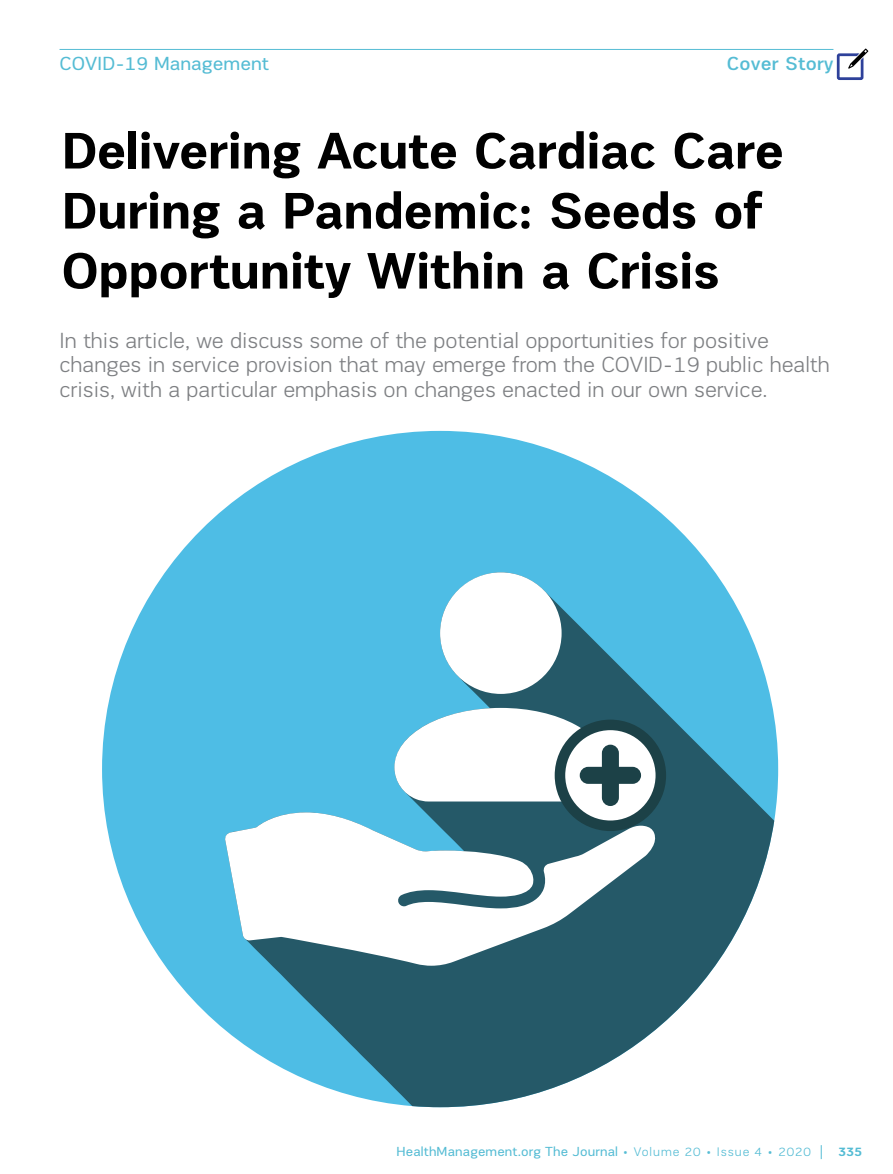
<style>
.page{position:relative;width:893px;height:1174px;background:#fff}
.page>*{position:absolute;margin:0;border:0;box-sizing:border-box;transform-origin:0 0}
.t1{font:700 52.5px/60px "PRC Fidelity";letter-spacing:-.015em;color:#000}
.t2{font:300 22.5px/24px "PRC Fidelity";color:#7e8083}
.t3{font:19.5px "PRC Fidelity";color:#55bcd4}
.t4{font:500 19.5px "PRC Fidelity";letter-spacing:.01em;color:#55bcd4}
.t5{font:13.5px "PRC Fidelity";letter-spacing:.01em;color:#55bcd4}
.t6{font:700 12.75px "PRC Fidelity";color:#55bcd4}
.s1{font-weight:300;font-size:12.75px}
</style>
<div class="page">
<svg style="left:821px;top:1145px;width:1px;height:14px"></svg>
<svg style="left:836px;top:48px;width:32px;height:32px"></svg>
<hr style="left:60px;top:49px;width:773px;height:1px;background:#55bcd4">
<svg style="left:102px;top:431px;width:676px;height:599px;fill:#4ebde5"></svg>
<svg style="left:225px;top:571px;width:549px;height:536px;fill:#4ebde5"></svg>
<div style="left:440px;top:572px;width:122px;height:122px;background:#fff;border-radius:50%"></div>
<svg style="left:225px;top:812px;width:433px;height:153px"></svg>
<div style="left:555px;top:719px;width:111px;height:112px;background:#1c4147;border-radius:50%"></div>
<div style="left:565px;top:730px;width:91px;height:90px;background:#fff;border-radius:50%"></div>
<svg style="left:394px;top:708px;width:247px;height:98px"></svg>
<p class="t3" style="left:60px;top:53px;width:211px">COVID-19 Management</p>
<p class="t4" style="left:727px;top:52px;width:108px">Cover Story</p>
<h1 class="t1" style="left:61px;top:120px;width:724px">Delivering Acute Cardiac Care<br>During a Pandemic: Seeds of<br>Opportunity Within a Crisis</h1>
<p class="t2" style="left:59px;top:329px;width:772px">In this article, we discuss some of the potential opportunities for positive changes in service provision that may emerge from the COVID-19 public health crisis, with a particular emphasis on changes enacted in our own service.</p>
<p class="t5" style="left:396px;top:1144px;width:416px">HealthManagement.org The Journal <span class="s1">• Volume 20 • Issue 4 • 2020</span></p>
<p class="t6" style="left:838px;top:1144px;width:25px">335</p>
</div>
